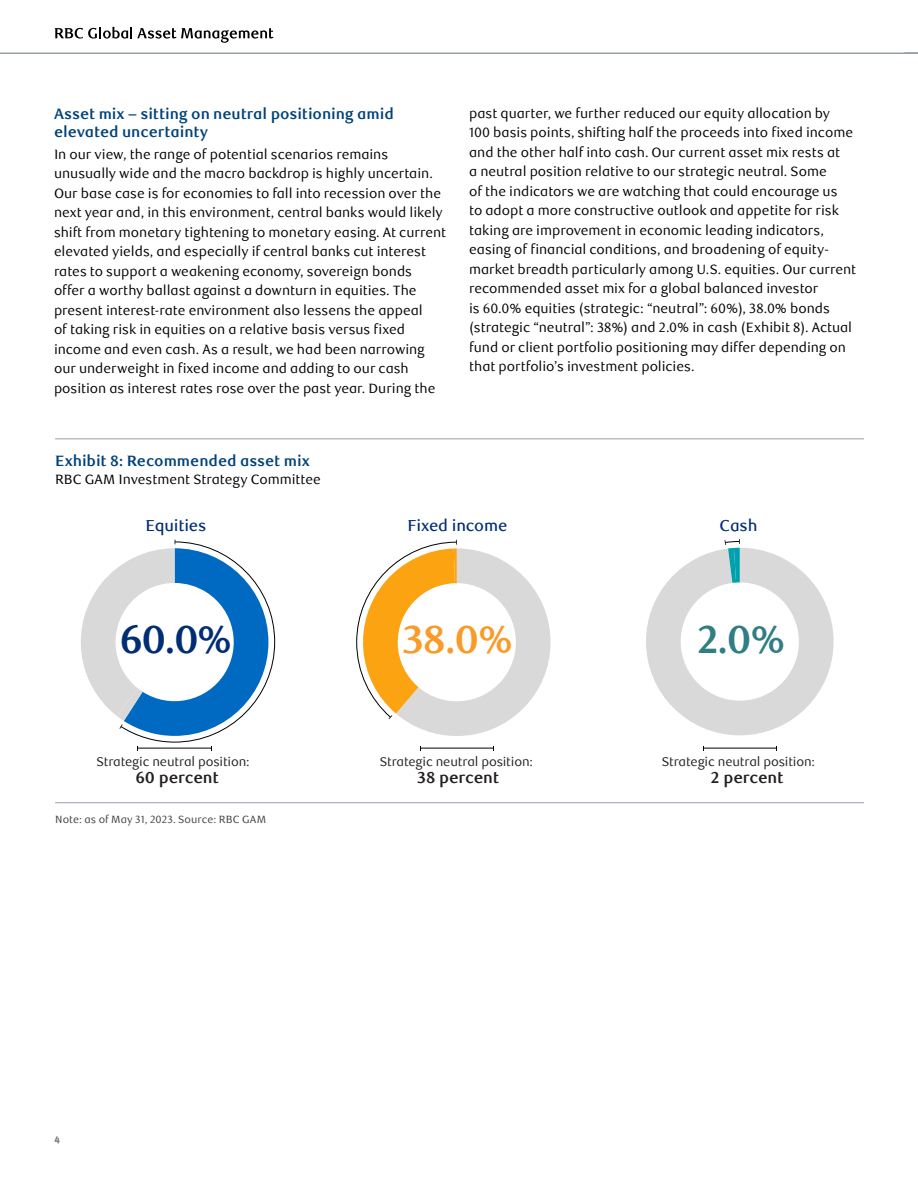
<style>
.page{position:relative;width:918px;height:1188px;background:#fff}
.page>*{position:absolute;margin:0;border:0;box-sizing:border-box;transform-origin:0 0}
.t1{font:700 39.15px "RBC Display";color:#002d74}
.t2{font:700 39.15px "RBC Display";color:#f99b28}
.t3{font:700 39.15px "RBC Display";color:#307d84}
.t4{font:700 15.9px "RBC Text";letter-spacing:-.015em;color:#231f20}
.t5{font:500 15.9px "RBC Text";letter-spacing:-.01em;color:#002d74}
.H2_Subhead{font:700 15px/18px "RBC Text";letter-spacing:-.005em;color:#00427a}
.H3_Chart_Table_Title{font:700 15px "RBC Text";letter-spacing:-.005em;color:#00427a}
.P_Body{font:13.5px/19.5px "RBC Text";letter-spacing:-.005em;color:#000}
.H3_Chart_Table_Title-2{font:13.5px "RBC Text";letter-spacing:-.005em;color:#000}
.t6{font:12.6px "RBC Text";letter-spacing:-.015em;color:#231f20}
.P_Chart_Footnotes_KL{font:10.5px "RBC Text";letter-spacing:.01em;color:#414042}
.t7{font:9.75px "Meta Bold LF";color:#6d6e71}
</style>
<div class="page">
<hr style="left:0;top:52px;width:918px;height:2px;background:#95a0a9">
<svg style="left:54px;top:27px;width:219px;height:16px"></svg>
<hr style="left:55px;top:438px;width:809px;height:1px;background:#95a0a9">
<hr style="left:55px;top:802px;width:809px;height:1px;background:#95a0a9">
<hr style="left:703px;top:748px;width:74px;height:1px;background:#000">
<hr style="left:420px;top:748px;width:74px;height:1px;background:#000">
<svg style="left:646px;top:539px;width:188px;height:196px"></svg>
<svg style="left:81px;top:540px;width:194px;height:211px"></svg>
<svg style="left:356px;top:540px;width:195px;height:196px"></svg>
<h2 class="H2_Subhead" style="left:54px;top:105px;width:341px">Asset mix – sitting on neutral positioning amid elevated uncertainty</h2>
<p class="P_Body" style="left:54px;top:145px;width:394px">In our view, the range of potential scenarios remains unusually wide and the macro backdrop is highly uncertain.<br>Our base case is for economies to fall into recession over the next year and, in this environment, central banks would likely shift from monetary tightening to monetary easing. At current elevated yields, and especially if central banks cut interest rates to support a weakening economy, sovereign bonds offer a worthy ballast against a downturn in equities. The present interest-rate environment also lessens the appeal<br>of taking risk in equities on a relative basis versus fixed income and even cash. As a result, we had been narrowing our underweight in fixed income and adding to our cash position as interest rates rose over the past year. During the</p>
<p class="P_Body" style="left:469px;top:104px;width:389px">past quarter, we further reduced our equity allocation by<br>100 basis points, shifting half the proceeds into fixed income and the other half into cash. Our current asset mix rests at<br>a neutral position relative to our strategic neutral. Some<br>of the indicators we are watching that could encourage us<br>to adopt a more constructive outlook and appetite for risk taking are improvement in economic leading indicators, easing of financial conditions, and broadening of equity&shy;market breadth particularly among U.S. equities. Our current recommended asset mix for a global balanced investor<br>is 60.0% equities (strategic: “neutral”: 60%), 38.0% bonds (strategic “neutral”: 38%) and 2.0% in cash (Exhibit 8). Actual fund or client portfolio positioning may differ depending on that portfolio’s investment policies.</p>
<h3 class="H3_Chart_Table_Title" style="left:55px;top:452px;width:256px">Exhibit 8: Recommended asset mix</h3>
<h3 class="H3_Chart_Table_Title-2" style="left:55px;top:472px;width:267px">RBC GAM Investment Strategy Committee</h3>
<p class="t5" style="left:145px;top:517px;width:63px">Equities</p>
<p class="t5" style="left:407px;top:517px;width:102px">Fixed income</p>
<p class="t5" style="left:720px;top:517px;width:39px">Cash</p>
<p class="t1" style="left:120px;top:617px;width:113px">60.0%</p>
<p class="t2" style="left:403px;top:617px;width:111px">38.0%</p>
<p class="t3" style="left:698px;top:617px;width:88px">2.0%</p>
<p class="t6" style="left:96px;top:754px;width:155px">Strategic neutral position:</p>
<p class="t4" style="left:135px;top:768px;width:85px">60 percent</p>
<p class="P_Chart_Footnotes_KL" style="left:55px;top:814px;width:213px">Note: as of May 31, 2023. Source: RBC GAM</p>
<p class="t6" style="left:380px;top:754px;width:155px">Strategic neutral position:</p>
<p class="t4" style="left:417px;top:768px;width:84px">38 percent</p>
<p class="t7" style="left:54px;top:1134px;width:7px">4</p>
<p class="t6" style="left:662px;top:754px;width:155px">Strategic neutral position:</p>
<p class="t4" style="left:711px;top:768px;width:74px">2 percent</p>
</div>
